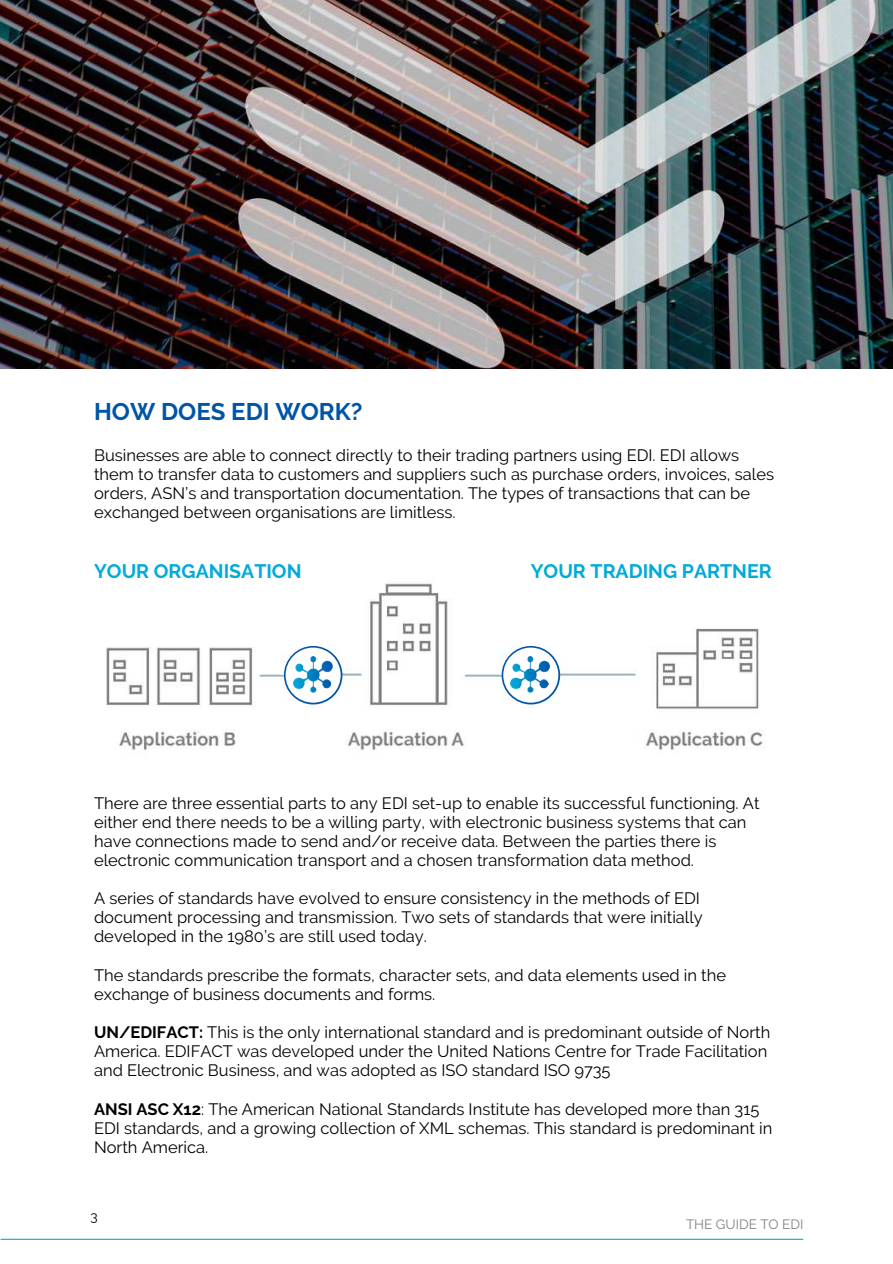
<style>
.page{position:relative;width:893px;height:1264px;background:#fff}
.page>*{position:absolute;margin:0;border:0;box-sizing:border-box;transform-origin:0 0}
.t1{font:700 24px "Raleway";color:#0054a8}
.t2{font:700 19.5px "Raleway";color:#00abd9}
.t3{font:16.5px/19px "Raleway";color:#000}
.t4{font:13.5px "Raleway";color:#818181}
.t5{font:13.5px "Raleway";color:#000}
.s1{font-weight:700}
</style>
<div class="page">
<hr style="left:1px;top:1238px;width:801px;height:1px;background:#00abd9">
<img style="left:0;top:0;width:892px;height:368px">
<img style="left:106px;top:583px;width:657px;height:168px">
<svg style="left:284px;top:646px;width:58px;height:58px"></svg>
<div style="left:285px;top:647px;width:55px;height:55px;background:#fff;border-radius:50%"></div>
<img style="left:293px;top:656px;width:39px;height:37px">
<div style="left:331px;top:680px;width:7px;height:7px;background:#fff"></div>
<svg style="left:501px;top:646px;width:59px;height:58px"></svg>
<div style="left:503px;top:647px;width:55px;height:55px;background:#fff;border-radius:50%"></div>
<img style="left:511px;top:656px;width:39px;height:37px">
<div style="left:548px;top:680px;width:7px;height:7px;background:#fff"></div>
<h1 class="t1" style="left:94px;top:398px;width:270px">HOW DOES EDI WORK?</h1>
<p class="t3" style="left:94px;top:445px;width:681px">Businesses are able to connect directly to their trading partners using EDI. EDI allows them to transfer data to customers and suppliers such as purchase orders, invoices, sales orders, ASN’s and transportation documentation. The types of transactions that can be exchanged between organisations are limitless.</p>
<p class="t2" style="left:94px;top:559px;width:209px">YOUR ORGANISATION</p>
<p class="t2" style="left:530px;top:559px;width:242px">YOUR TRADING PARTNER</p>
<p class="t3" style="left:94px;top:793px;width:667px">There are three essential parts to any EDI set-up to enable its successful functioning. At either end there needs to be a willing party, with electronic business systems that can have connections made to send and/or receive data. Between the parties there is electronic communication transport and a chosen transformation data method.</p>
<p class="t3" style="left:94px;top:888px;width:610px">A series of standards have evolved to ensure consistency in the methods of EDI document processing and transmission. Two sets of standards that were initially developed in the 1980’s are still used today.</p>
<p class="t3" style="left:94px;top:965px;width:633px">The standards prescribe the formats, character sets, and data elements used in the exchange of business documents and forms.</p>
<p class="t3" style="left:94px;top:1022px;width:677px"><span class="s1">UN/EDIFACT:</span> This is the only international standard and is predominant outside of North<br>America. EDIFACT was developed under the United Nations Centre for Trade Facilitation and Electronic Business, and was adopted as ISO standard ISO 9735</p>
<p class="t3" style="left:94px;top:1099px;width:679px"><span class="s1">ANSI ASC X12</span>: The American National Standards Institute has developed more than 315<br>EDI standards, and a growing collection of XML schemas. This standard is predominant in<br>North America.</p>
<p class="t5" style="left:90px;top:1208px;width:9px">3</p>
<p class="t4" style="left:686px;top:1215px;width:119px">THE GUIDE TO EDI</p>
</div>
